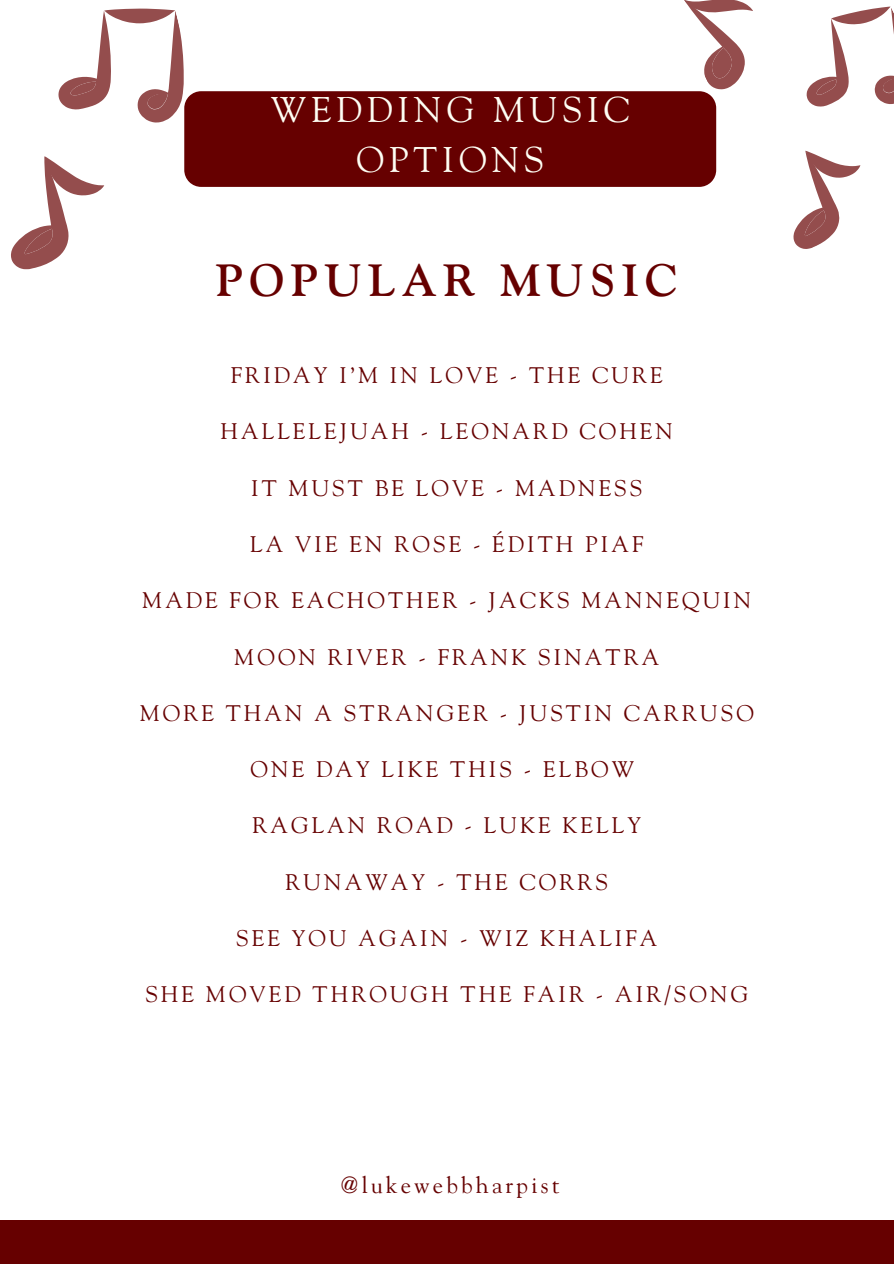
<style>
.page{position:relative;width:894px;height:1264px;background:#fff}
.page>*{position:absolute;margin:0;border:0;box-sizing:border-box;transform-origin:0 0}
.t1{font:700 45px "Goudy Std";letter-spacing:.135em;color:#600}
.t2{font:35.55px/49.5px "Goudy Std";letter-spacing:.135em;color:#fefef4;text-align:center}
.t3{font:23.25px "Goudy Std";letter-spacing:.135em;color:#600}
.t4{font:22.5px "Goudy Std";letter-spacing:.135em;color:#600}
</style>
<div class="page">
<div style="left:0;top:1219px;width:893px;height:44px;background:#600"></div>
<div style="left:184px;top:91px;width:532px;height:96px;background:#600"></div>
<svg style="left:11px;top:156px;width:94px;height:114px"></svg>
<svg style="left:58px;top:8px;width:143px;height:119px"></svg>
<svg style="left:793px;top:150px;width:68px;height:99px"></svg>
<svg style="left:806px;top:6px;width:87px;height:101px"></svg>
<svg style="left:670px;top:0;width:83px;height:95px"></svg>
<p class="t2" style="left:271px;top:89px;width:360px">WEDDING MUSIC<br>OPTIONS</p>
<p class="t1" style="left:216px;top:262px;width:463px">POPULAR MUSIC</p>
<h1 class="t4" style="left:231px;top:366px;width:433px">FRIDAY I’M IN LOVE - THE CURE</h1>
<h1 class="t4" style="left:220px;top:422px;width:454px">HALLELEJUAH - LEONARD COHEN</h1>
<h1 class="t4" style="left:251px;top:479px;width:392px">IT MUST BE LOVE - MADNESS</h1>
<h1 class="t4" style="left:250px;top:535px;width:394px">LA VIE EN ROSE - ÉDITH PIAF</h1>
<h1 class="t4" style="left:142px;top:591px;width:610px">MADE FOR EACHOTHER - JACKS MANNEQUIN</h1>
<h1 class="t4" style="left:234px;top:647px;width:426px">MOON RIVER - FRANK SINATRA</h1>
<h1 class="t4" style="left:140px;top:704px;width:615px">MORE THAN A STRANGER - JUSTIN CARRUSO</h1>
<h1 class="t4" style="left:250px;top:760px;width:385px">ONE DAY LIKE THIS - ELBOW</h1>
<h1 class="t4" style="left:252px;top:816px;width:390px">RAGLAN ROAD - LUKE KELLY</h1>
<h1 class="t4" style="left:285px;top:872px;width:324px">RUNAWAY - THE CORRS</h1>
<h1 class="t4" style="left:236px;top:929px;width:422px">SEE YOU AGAIN - WIZ KHALIFA</h1>
<h1 class="t4" style="left:145px;top:985px;width:604px">SHE MOVED THROUGH THE FAIR - AIR/SONG</h1>
<h2 class="t3" style="left:341px;top:1175px;width:220px">@lukewebbharpist</h2>
</div>
